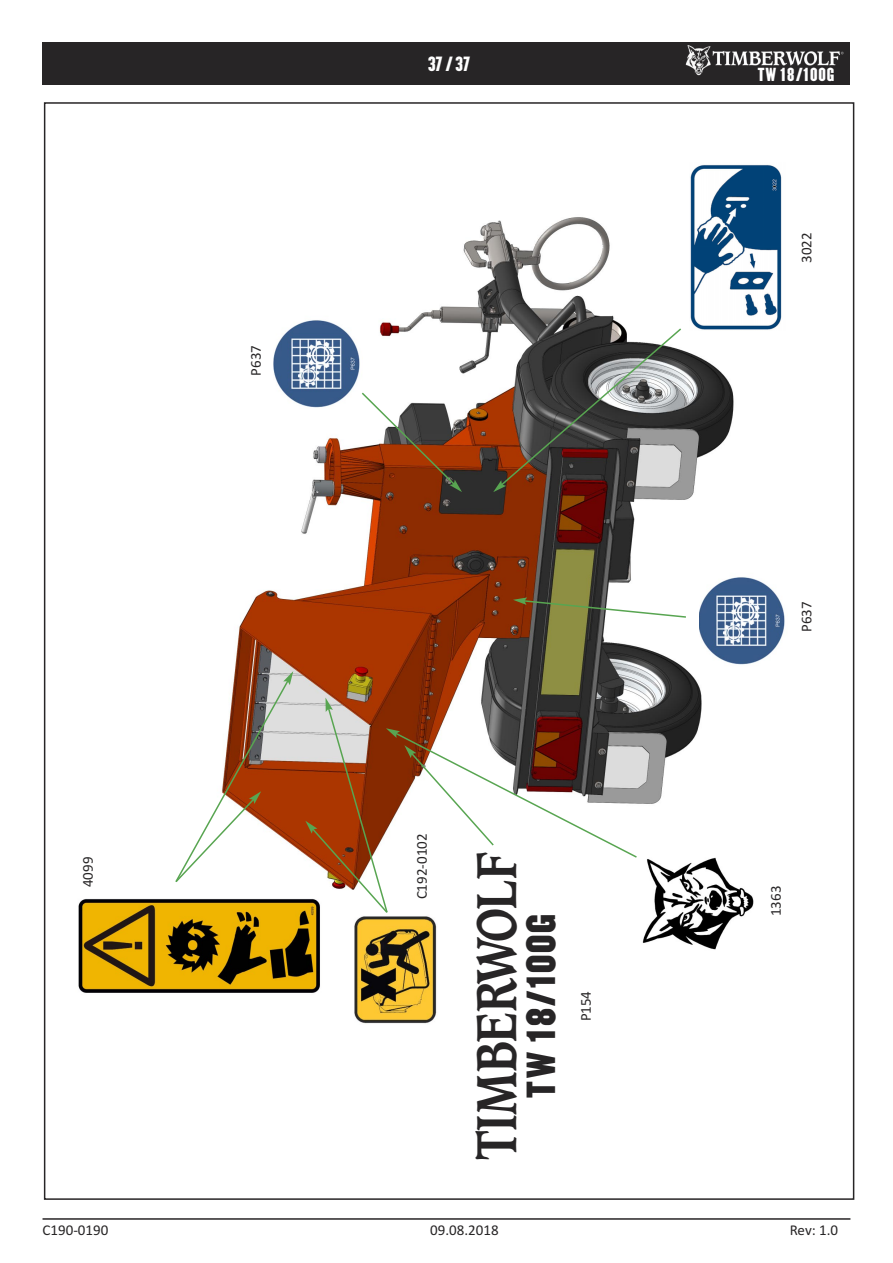
<style>
.page{position:relative;width:893px;height:1263px;background:#fff}
.page>*{position:absolute;margin:0;border:0;box-sizing:border-box;transform-origin:0 0}
.t1{font:700 54.3px "Caxton";color:#272526;scale:.85 1}
.t2{font:35.55px "Champion HTF Middleweight";letter-spacing:.05em;color:#272526;scale:.87 1}
.t3{font:18px "Champion HTF Lightweight";color:#fff}
.t4{font:16.5px "Champion HTF Lightweight";letter-spacing:.05em;color:#fff}
.t5{font:15px "Calibri";color:#272526}
</style>
<div class="page">
<div style="left:43px;top:43px;width:807px;height:42px;background:#272526"></div>
<hr style="left:43px;top:1218px;width:807px;height:2px;background:#272526">
<img style="left:682px;top:42px;width:163px;height:34px">
<img style="left:235px;top:217px;width:499px;height:638px">
<div style="left:699px;top:563px;width:89px;height:108px;background:#fff"></div>
<img style="left:699px;top:577px;width:86px;height:88px">
<div style="left:274px;top:306px;width:88px;height:109px;background:#fff"></div>
<img style="left:274px;top:320px;width:86px;height:88px">
<svg style="left:513px;top:597px;width:174px;height:22px"></svg>
<svg style="left:360px;top:391px;width:102px;height:101px"></svg>
<img style="left:354px;top:915px;width:83px;height:109px">
<div style="left:639px;top:836px;width:119px;height:129px;background:#fff"></div>
<img style="left:642px;top:857px;width:111px;height:93px">
<img style="left:78px;top:899px;width:242px;height:94px">
<svg style="left:175px;top:671px;width:118px;height:211px"></svg>
<svg style="left:305px;top:697px;width:333px;height:217px"></svg>
<div style="left:681px;top:148px;width:107px;height:187px;background:#fff"></div>
<img style="left:690px;top:165px;width:92px;height:165px">
<svg style="left:493px;top:327px;width:190px;height:165px;background:#726762"></svg>
<p class="t5" style="left:247px;top:376px;width:32px;rotate:-90deg">P637</p>
<p class="t3" style="left:428px;top:52px;width:44px">37 / 37</p>
<p class="t5" style="left:79px;top:887px;width:32px;rotate:-90deg">4099</p>
<p class="t5" style="left:413px;top:899px;width:67px;rotate:-90deg">C192‐0102</p>
<h1 class="t1" style="left:466px;top:1160px;width:364px;rotate:-90deg">TIMBERWOLF</h1>
<h2 class="t2" style="left:518px;top:1098px;width:212px;rotate:-90deg">TW 18/100G</h2>
<p class="t5" style="left:577px;top:1021px;width:32px;rotate:-90deg">P154</p>
<p class="t4" style="left:758px;top:64px;width:78px">TW 18/100G</p>
<p class="t5" style="left:797px;top:263px;width:32px;rotate:-90deg">3022</p>
<p class="t5" style="left:797px;top:632px;width:32px;rotate:-90deg">P637</p>
<p class="t5" style="left:767px;top:916px;width:32px;rotate:-90deg">1363</p>
<p class="t5" style="left:43px;top:1221px;width:67px">C190‐0190</p>
<p class="t5" style="left:430px;top:1221px;width:70px">09.08.2018</p>
<p class="t5" style="left:790px;top:1221px;width:50px">Rev: 1.0</p>
</div>
